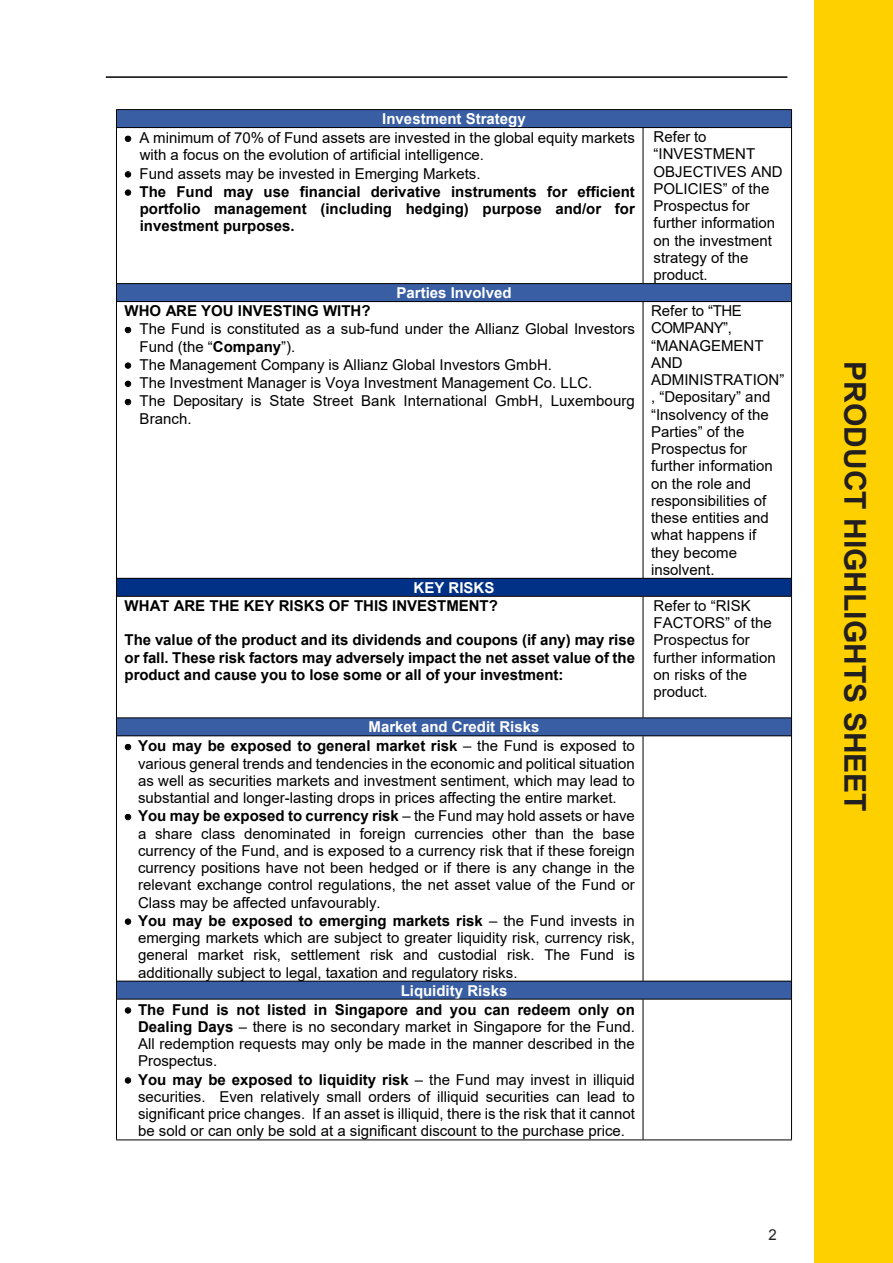
<style>
.page{position:relative;width:893px;height:1263px;background:#fff}
.page>*{position:absolute;margin:0;border:0;box-sizing:border-box;transform-origin:0 0}
.t1{font:700 30px "Arial";color:#231f20}
.t2{font:15px/17.2px "Arial";color:#000}
.t3{font:700 15px/17.2px "Arial";color:#000;text-align:justify}
.t4{font:700 15px "Arial";color:#fff}
.t5{font:15px "Arial";color:#231f20}
.s1{font-weight:700}
.s2{color:#fff}
.s3{font-weight:400}
</style>
<div class="page">
<hr style="left:106px;top:76px;width:681px;height:2px;background:#000">
<div style="left:117px;top:110px;width:674px;height:17px;background:#395ea4"></div>
<div style="left:117px;top:284px;width:674px;height:17px;background:#395ea4"></div>
<div style="left:117px;top:579px;width:674px;height:17px;background:#003186"></div>
<div style="left:117px;top:718px;width:674px;height:17px;background:#395ea4"></div>
<div style="left:117px;top:981px;width:674px;height:18px;background:#395ea4"></div>
<hr style="left:116px;top:110px;width:1px;height:1029px;background:#000">
<hr style="left:791px;top:110px;width:1px;height:1029px;background:#000">
<hr style="left:643px;top:128px;width:1px;height:155px;background:#000">
<hr style="left:643px;top:302px;width:1px;height:276px;background:#000">
<hr style="left:643px;top:597px;width:1px;height:120px;background:#000">
<hr style="left:643px;top:736px;width:1px;height:245px;background:#000">
<hr style="left:643px;top:999px;width:1px;height:140px;background:#000">
<hr style="left:116px;top:109px;width:676px;height:1px;background:#000">
<hr style="left:117px;top:127px;width:674px;height:1px;background:#000">
<hr style="left:117px;top:283px;width:674px;height:1px;background:#000">
<hr style="left:117px;top:301px;width:674px;height:1px;background:#000">
<hr style="left:117px;top:578px;width:674px;height:1px;background:#000">
<hr style="left:117px;top:596px;width:674px;height:1px;background:#000">
<hr style="left:117px;top:717px;width:674px;height:1px;background:#000">
<hr style="left:117px;top:735px;width:674px;height:1px;background:#000">
<hr style="left:117px;top:981px;width:674px;height:1px;background:#000">
<hr style="left:117px;top:999px;width:674px;height:1px;background:#000">
<hr style="left:116px;top:1139px;width:676px;height:1px;background:#000">
<div style="left:814px;top:0;width:79px;height:1263px;background:#ffd000"></div>
<p class="t4" style="left:382px;top:108px;width:145px">Investment Strategy</p>
<p class="t2" style="left:140px;top:129px;width:497px;text-indent:-15px">• A minimum of 70% of Fund assets are invested in the global equity markets with a focus on the evolution of artificial intelligence.</p>
<p class="t2" style="left:125px;top:165px;width:357px">• Fund assets may be invested in Emerging Markets.</p>
<p class="t3" style="left:140px;top:183px;width:497px;text-indent:-15px">• The Fund may use financial derivative instruments for efficient portfolio management (including hedging) purpose and/or for investment purposes.</p>
<p class="t4" style="left:396px;top:282px;width:117px">Parties Involved</p>
<p class="t3" style="left:125px;top:302px;width:247px">WHO ARE YOU INVESTING WITH?</p>
<p class="t2" style="left:140px;top:320px;width:497px;text-indent:-15px">• The Fund is constituted as a sub-fund under the Allianz Global Investors<br>Fund (the “<span class="s1">Company</span>”).</p>
<p class="t2" style="left:125px;top:356px;width:429px">• The Management Company is Allianz Global Investors GmbH.</p>
<p class="t2" style="left:125px;top:374px;width:469px">• The Investment Manager is Voya Investment Management Co. LLC.</p>
<p class="t2" style="left:140px;top:392px;width:497px;text-indent:-15px">• The Depositary is State Street Bank International GmbH, Luxembourg<br>Branch.</p>
<p class="t3" style="left:125px;top:579px;width:375px;line-height:18px;text-align:right"><span class="s2">KEY RISKS<br></span>WHAT ARE THE KEY RISKS OF THIS INVESTMENT?</p>
<p class="t3" style="left:125px;top:631px;width:512px">The value of the product and its dividends and coupons (if any) may rise or fall. These risk factors may adversely impact the net asset value of the product and cause you to lose some or all of your investment:</p>
<p class="t4" style="left:369px;top:716px;width:172px">Market and Credit Risks</p>
<p class="t2" style="left:138px;top:737px;width:498px;text-align:justify;text-indent:-14px">• <span class="s1">You may be exposed to general market risk</span> – the Fund is exposed to various general trends and tendencies in the economic and political situation as well as securities markets and investment sentiment, which may lead to substantial and longer-lasting drops in prices affecting the entire market.</p>
<p class="t2" style="left:138px;top:807px;width:498px;text-align:justify;text-indent:-14px">• <span class="s1">You may be exposed to currency risk</span> – the Fund may hold assets or have a share class denominated in foreign currencies other than the base currency of the Fund, and is exposed to a currency risk that if these foreign currency positions have not been hedged or if there is any change in the relevant exchange control regulations, the net asset value of the Fund or Class may be affected unfavourably.</p>
<p class="t3" style="left:125px;top:912px;width:512px">• You may be exposed to emerging markets risk <span class="s3">– the Fund invests in</span></p>
<p class="t2" style="left:138px;top:929px;width:498px">emerging markets which are subject to greater liquidity risk, currency risk,</p>
<p class="t2" style="left:138px;top:946px;width:498px">general market risk, settlement risk and custodial risk. The Fund is</p>
<p class="t2" style="left:138px;top:963px;width:381px">additionally subject to legal, taxation and regulatory risks.</p>
<p class="t4" style="left:401px;top:980px;width:108px">Liquidity Risks</p>
<p class="t2" style="left:138px;top:1000px;width:498px;text-align:justify;text-indent:-14px">• <span class="s1">The Fund is not listed in Singapore and you can redeem only on Dealing Days</span> – there is no secondary market in Singapore for the Fund.<br>All redemption requests may only be made in the manner described in the Prospectus.</p>
<p class="t2" style="left:138px;top:1070px;width:498px;text-align:justify;text-indent:-13px">• <span class="s1">You may be exposed to liquidity risk</span> – the Fund may invest in illiquid securities. Even relatively small orders of illiquid securities can lead to significant price changes. If an asset is illiquid, there is the risk that it cannot be sold or can only be sold at a significant discount to the purchase price.</p>
<p class="t2" style="left:653px;top:128px;width:131px">Refer to “INVESTMENT<br>OBJECTIVES AND<br>POLICIES” of the<br>Prospectus for further information on the investment strategy of the product.</p>
<p class="t2" style="left:651px;top:302px;width:135px">Refer to “THE<br>COMPANY”, “MANAGEMENT<br>AND<br>ADMINISTRATION” , “Depositary” and “Insolvency of the<br>Parties” of the<br>Prospectus for further information on the role and responsibilities of these entities and what happens if they become insolvent.</p>
<p class="t2" style="left:653px;top:597px;width:124px">Refer to “RISK<br>FACTORS” of the<br>Prospectus for further information on risks of the product.</p>
<p class="t5" style="left:768px;top:1225px;width:10px">2</p>
<p class="t2" style="left:753px;top:1226px;width:27px">193</p>
<h1 class="t1" style="left:875px;top:361px;width:452px;rotate:90deg">PRODUCT HIGHLIGHTS SHEET</h1>
</div>
